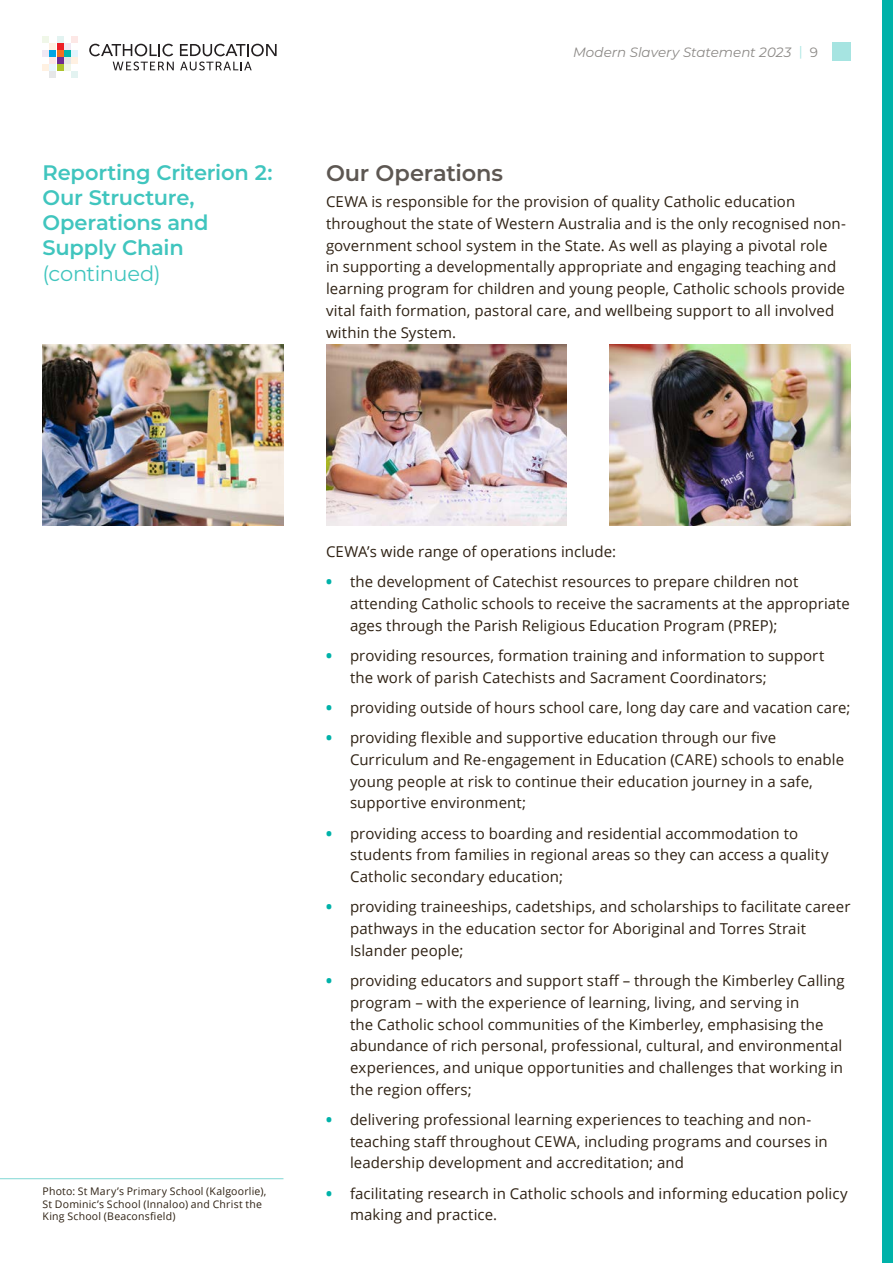
<style>
.page{position:relative;width:893px;height:1263px;background:#fff}
.page>*{position:absolute;margin:0;border:0;box-sizing:border-box;transform-origin:0 0}
.t1{font:600 22.5px "Montserrat";letter-spacing:-.01em;color:#5d5752}
.t2{font:600 21px/25.2px "Montserrat";letter-spacing:-.01em;color:#40c5be}
.t3{font:21px "Montserrat";letter-spacing:-.02em;color:#40c5be}
.t4{font:15px/21.8px "Open Sans";letter-spacing:.005em;color:#2e2113}
.t5{font:italic 13.5px "Montserrat";color:#8c8986}
.t6{font:10.5px/12.6px "Open Sans";letter-spacing:.02em;color:#2e2113}
.s1{font-style:normal;color:#a6e4e1}
.s2{font-style:normal}
.s3{font-weight:800;color:#00b2a9}
</style>
<div class="page">
<div style="left:832px;top:43px;width:18px;height:18px;background:#a6e4e1"></div>
<svg style="left:89px;top:44px;width:85px;height:26px"></svg>
<svg style="left:180px;top:44px;width:97px;height:26px"></svg>
<div style="left:57px;top:57px;width:6px;height:7px;background:#6f2c91"></div>
<div style="left:57px;top:50px;width:6px;height:7px;background:#f36f21"></div>
<div style="left:50px;top:50px;width:6px;height:7px;background:#00a5e4"></div>
<div style="left:64px;top:50px;width:7px;height:7px;background:#00b5ad"></div>
<div style="left:50px;top:57px;width:6px;height:7px;background:#fde8e6"></div>
<div style="left:64px;top:57px;width:7px;height:7px;background:#e6e7e8"></div>
<div style="left:64px;top:43px;width:7px;height:6px;background:#f0e8f3"></div>
<div style="left:43px;top:50px;width:6px;height:7px;background:#f0e8f3"></div>
<svg style="left:43px;top:65px;width:20px;height:13px"></svg>
<svg style="left:43px;top:36px;width:20px;height:13px"></svg>
<div style="left:64px;top:65px;width:7px;height:6px;background:#f0f7e8"></div>
<div style="left:72px;top:57px;width:6px;height:7px;background:#fff1e2"></div>
<div style="left:72px;top:50px;width:6px;height:7px;background:#e1f4fd"></div>
<svg style="left:72px;top:72px;width:6px;height:6px"></svg>
<svg style="left:72px;top:36px;width:6px;height:6px"></svg>
<img style="left:326px;top:344px;width:241px;height:181px">
<img style="left:609px;top:344px;width:241px;height:181px">
<img style="left:43px;top:344px;width:240px;height:181px">
<hr style="left:0;top:1178px;width:283px;height:1px;background:#80d8d4">
<div style="left:882px;top:0;width:11px;height:1263px;background:#00b2a9"></div>
<h2 class="t2" style="left:43px;top:159px;width:231px">Reporting Criterion 2:<br>Our Structure,<br>Operations and<br>Supply Chain</h2>
<h2 class="t3" style="left:43px;top:259px;width:120px">(continued)</h2>
<p class="t5" style="left:573px;top:43px;width:246px">Modern Slavery Statement 2023 <span class="s1">|</span> <span class="s2">9</span></p>
<h1 class="t1" style="left:326px;top:157px;width:179px">Our Operations</h1>
<p class="t4" style="left:326px;top:191px;width:522px">CEWA is responsible for the provision of quality Catholic education throughout the state of Western Australia and is the only recognised non&shy;government school system in the State. As well as playing a pivotal role<br>in supporting a developmentally appropriate and engaging teaching and learning program for children and young people, Catholic schools provide vital faith formation, pastoral care, and wellbeing support to all involved within the System.</p>
<p class="t6" style="left:43px;top:1185px;width:225px">Photo: St Mary’s Primary School (Kalgoorlie),<br>St Dominic’s School (Innaloo) and Christ the<br>King School (Beaconsfield)</p>
<p class="t4" style="left:326px;top:540px;width:292px">CEWA’s wide range of operations include:</p>
<p class="t4" style="left:350px;top:570px;width:501px;text-indent:-24px"><span class="s3">•</span> the development of Catechist resources to prepare children not attending Catholic schools to receive the sacraments at the appropriate ages through the Parish Religious Education Program (PREP);</p>
<p class="t4" style="left:350px;top:644px;width:476px;text-indent:-24px"><span class="s3">•</span> providing resources, formation training and information to support the work of parish Catechists and Sacrament Coordinators;</p>
<p class="t4" style="left:326px;top:696px;width:526px"><span class="s3">•</span> providing outside of hours school care, long day care and vacation care;</p>
<p class="t4" style="left:350px;top:726px;width:496px;text-indent:-24px"><span class="s3">•</span> providing flexible and supportive education through our five Curriculum and Re-engagement in Education (CARE) schools to enable young people at risk to continue their education journey in a safe, supportive environment;</p>
<p class="t4" style="left:350px;top:822px;width:480px;text-indent:-24px"><span class="s3">•</span> providing access to boarding and residential accommodation to students from families in regional areas so they can access a quality<br>Catholic secondary education;</p>
<p class="t4" style="left:350px;top:896px;width:502px;text-indent:-24px"><span class="s3">•</span> providing traineeships, cadetships, and scholarships to facilitate career pathways in the education sector for Aboriginal and Torres Strait<br>Islander people;</p>
<p class="t4" style="left:350px;top:969px;width:496px;text-indent:-24px"><span class="s3">•</span> providing educators and support staff – through the Kimberley Calling program – with the experience of learning, living, and serving in<br>the Catholic school communities of the Kimberley, emphasising the abundance of rich personal, professional, cultural, and environmental experiences, and unique opportunities and challenges that working in the region offers;</p>
<p class="t4" style="left:350px;top:1108px;width:479px;text-indent:-24px"><span class="s3">•</span> delivering professional learning experiences to teaching and non&shy;teaching staff throughout CEWA, including programs and courses in leadership development and accreditation; and</p>
<p class="t4" style="left:350px;top:1182px;width:499px;text-indent:-24px"><span class="s3">•</span> facilitating research in Catholic schools and informing education policy making and practice.</p>
</div>
